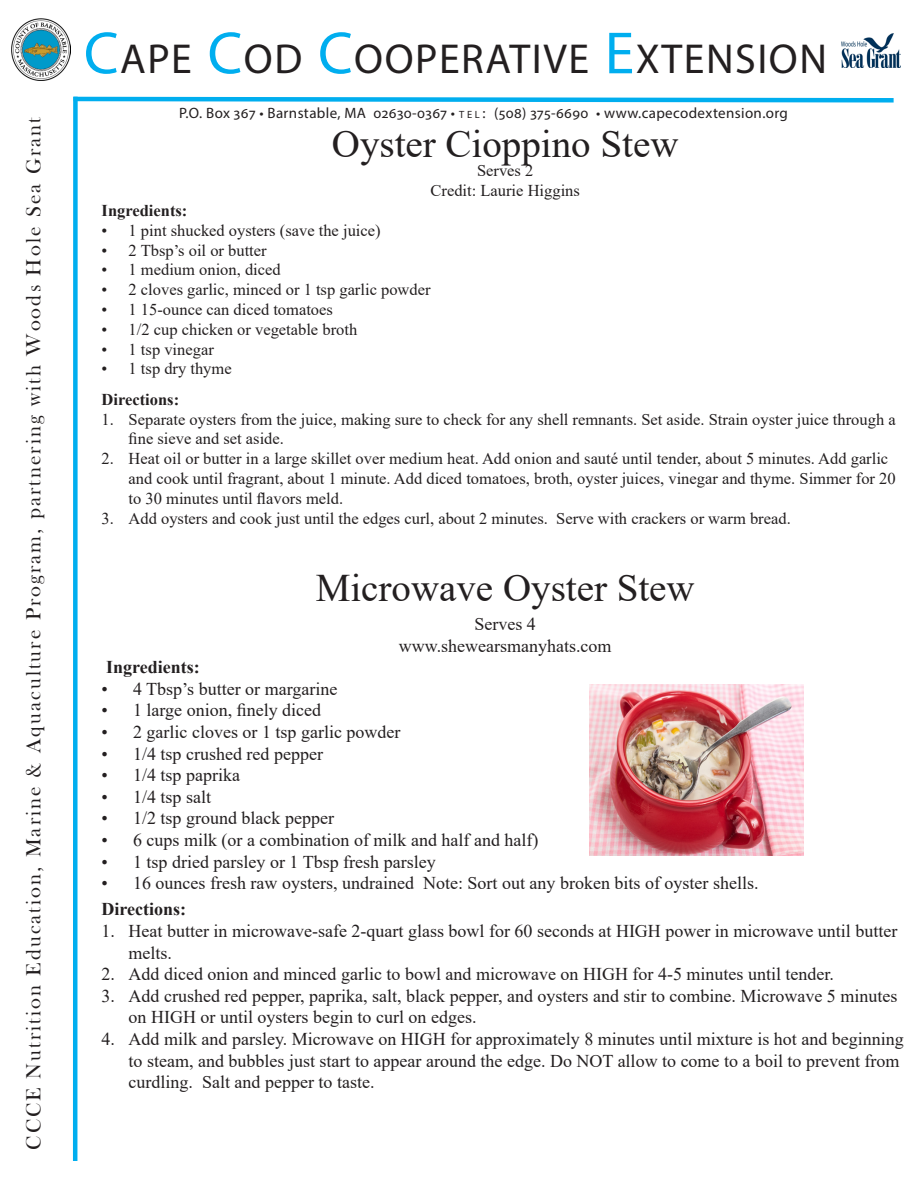
<style>
.page{position:relative;width:918px;height:1188px;background:#fff}
.page>*{position:absolute;margin:0;border:0;box-sizing:border-box;transform-origin:0 0}
.t1{font:42px "Myriad Pro";letter-spacing:.035em;color:#231f20}
.t2{font:39px "Times New Roman";color:#231f20}
.t3{font:21px "Bask Old Face";letter-spacing:.1em;color:#231f20}
.t4{font:18px/21.6px "Times New Roman";color:#231f20}
.t5{font:700 18px "Times New Roman";color:#231f20}
.t6{font:16.5px/19.8px "Times New Roman";color:#231f20}
.t7{font:700 16.5px "Times New Roman";color:#231f20}
.Return_address{font:15px "Myriad Pro";letter-spacing:.025em;color:#231f20}
.s1{font-size:60px;color:#00aeef}
.s2{font-size:10.5px}
.s3{font-style:inherit}
</style>
<div class="page">
<svg style="left:73px;top:96px;width:821px;height:7px"></svg>
<div style="left:73px;top:97px;width:5px;height:1064px;background:#00aeef"></div>
<img style="left:590px;top:685px;width:214px;height:170px">
<img style="left:12px;top:18px;width:58px;height:62px">
<img style="left:842px;top:33px;width:58px;height:35px">
<p class="t3" style="left:22px;top:1150px;width:1034px;rotate:-90deg">CCCE Nutrition Education, Marine &amp; Aquaculture Program, partnering with Woods Hole Sea Grant</p>
<p class="t1" style="left:84px;top:33px;width:745px"><span class="s1">C</span>APE <span class="s1">C</span>OD <span class="s1">C</span>OOPERATIVE <span class="s1">E</span>XTENSION</p>
<p class="Return_address" style="left:179px;top:103px;width:610px">P.O. Box 367 • Barnstable, MA 02630-0367 • <span class="s2">T E L</span> <span class="s3">:</span> (508) 375-6690 • www.capecodextension.org</p>
<p class="t2" style="left:332px;top:116px;width:348px">Oyster Cioppino Stew</p>
<p class="t6" style="left:477px;top:160px;width:58px">Serves 2</p>
<p class="t6" style="left:431px;top:180px;width:151px">Credit: Laurie Higgins</p>
<p class="t7" style="left:102px;top:199px;width:87px">Ingredients:</p>
<p class="t6" style="left:102px;top:220px;width:281px">• 1 pint shucked oysters (save the juice)</p>
<p class="t6" style="left:102px;top:240px;width:167px">• 2 Tbsp’s oil or butter</p>
<p class="t6" style="left:102px;top:259px;width:181px">• 1 medium onion, diced</p>
<p class="t6" style="left:102px;top:279px;width:330px">• 2 cloves garlic, minced or 1 tsp garlic powder</p>
<p class="t6" style="left:102px;top:299px;width:233px">• 1 15-ounce can diced tomatoes</p>
<p class="t6" style="left:102px;top:319px;width:257px">• 1/2 cup chicken or vegetable broth</p>
<p class="t6" style="left:102px;top:339px;width:114px">• 1 tsp vinegar</p>
<p class="t6" style="left:102px;top:358px;width:132px">• 1 tsp dry thyme</p>
<p class="t7" style="left:102px;top:387px;width:79px">Directions:</p>
<p class="t6" style="left:129px;top:409px;width:769px;text-indent:-27px">1. Separate oysters from the juice, making sure to check for any shell remnants. Set aside. Strain oyster juice through a fine sieve and set aside.</p>
<p class="t6" style="left:129px;top:448px;width:769px;text-indent:-27px">2. Heat oil or butter in a large skillet over medium heat. Add onion and sauté until tender, about 5 minutes. Add garlic and cook until fragrant, about 1 minute. Add diced tomatoes, broth, oyster juices, vinegar and thyme. Simmer for 20 to 30 minutes until flavors meld.</p>
<p class="t6" style="left:102px;top:508px;width:691px">3. Add oysters and cook just until the edges curl, about 2 minutes. Serve with crackers or warm bread.</p>
<p class="t2" style="left:316px;top:560px;width:381px">Microwave Oyster Stew</p>
<p class="t4" style="left:474px;top:613px;width:63px">Serves 4</p>
<p class="t4" style="left:399px;top:634px;width:214px">www.shewearsmanyhats.com</p>
<p class="t5" style="left:106px;top:654px;width:95px">Ingredients:</p>
<p class="t4" style="left:102px;top:677px;width:237px">• 4 Tbsp’s butter or margarine</p>
<p class="t4" style="left:102px;top:699px;width:221px">• 1 large onion, finely diced</p>
<p class="t4" style="left:102px;top:721px;width:300px">• 2 garlic cloves or 1 tsp garlic powder</p>
<p class="t4" style="left:102px;top:742px;width:223px">• 1/4 tsp crushed red pepper</p>
<p class="t4" style="left:102px;top:764px;width:140px">• 1/4 tsp paprika</p>
<p class="t4" style="left:102px;top:785px;width:111px">• 1/4 tsp salt</p>
<p class="t4" style="left:102px;top:807px;width:234px">• 1/2 tsp ground black pepper</p>
<p class="t4" style="left:102px;top:829px;width:438px">• 6 cups milk (or a combination of milk and half and half)</p>
<p class="t4" style="left:102px;top:850px;width:336px">• 1 tsp dried parsley or 1 Tbsp fresh parsley</p>
<p class="t4" style="left:102px;top:872px;width:658px">• 16 ounces fresh raw oysters, undrained Note: Sort out any broken bits of oyster shells.</p>
<p class="t5" style="left:102px;top:896px;width:86px">Directions:</p>
<p class="t4" style="left:129px;top:920px;width:770px;text-indent:-27px">1. Heat butter in microwave-safe 2-quart glass bowl for 60 seconds at HIGH power in microwave until butter melts.</p>
<p class="t4" style="left:102px;top:963px;width:734px">2. Add diced onion and minced garlic to bowl and microwave on HIGH for 4-5 minutes until tender.</p>
<p class="t4" style="left:129px;top:984px;width:770px;text-indent:-27px">3. Add crushed red pepper, paprika, salt, black pepper, and oysters and stir to combine. Microwave 5 minutes on HIGH or until oysters begin to curl on edges.</p>
<p class="t4" style="left:129px;top:1028px;width:777px;text-indent:-27px">4. Add milk and parsley. Microwave on HIGH for approximately 8 minutes until mixture is hot and beginning to steam, and bubbles just start to appear around the edge. Do NOT allow to come to a boil to prevent from curdling. Salt and pepper to taste.</p>
</div>
